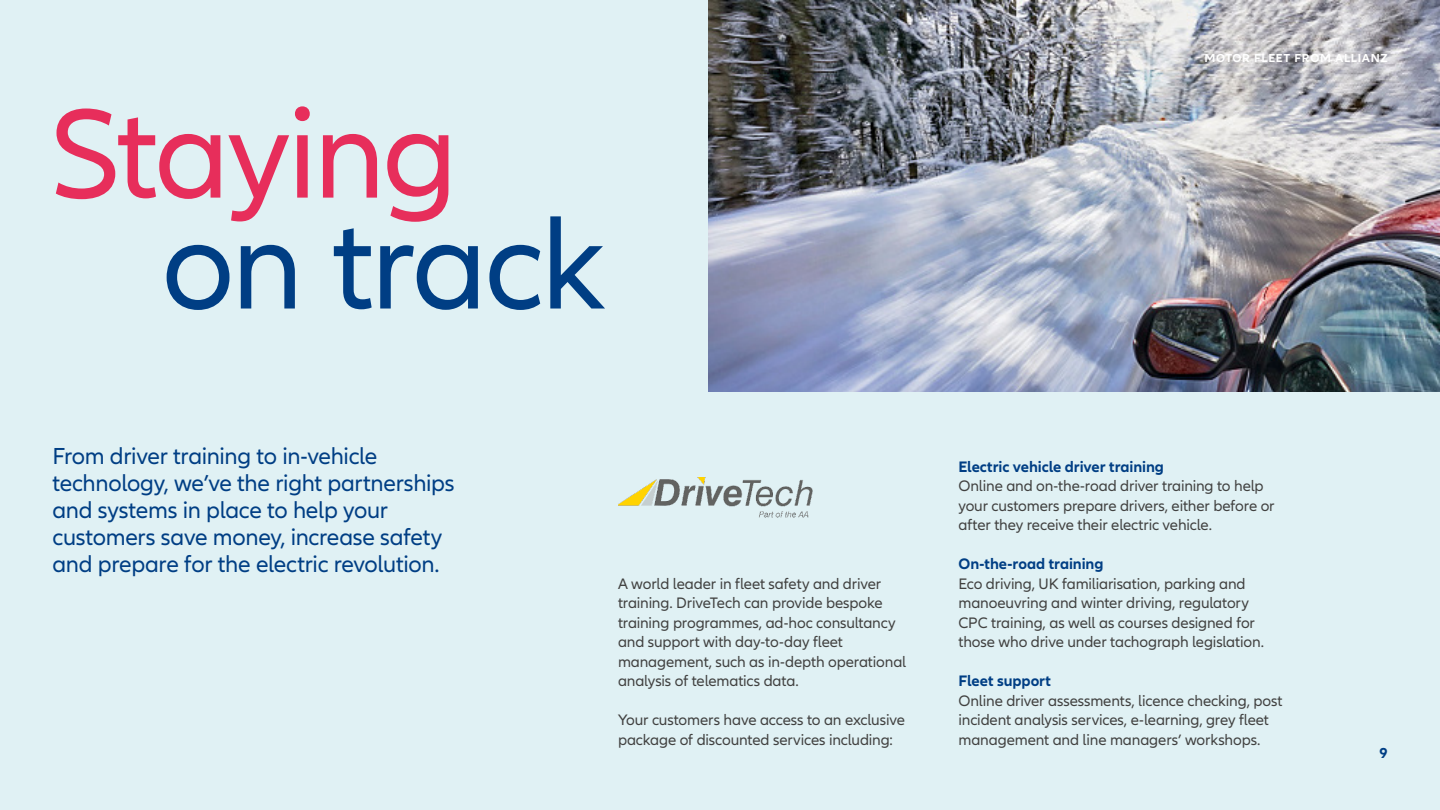
<style>
.page{position:relative;width:1440px;height:810px;background:#e0f1f4}
.page>*{position:absolute;margin:0;border:0;box-sizing:border-box;transform-origin:0 0}
.t1{font:131.25px "Allianz Neo";letter-spacing:-.025em;color:#e72e5b}
.t2{font:131.25px "Allianz Neo";letter-spacing:-.025em;color:#003e84}
.t3{font:24px/27px "Allianz Neo";letter-spacing:-.015em;color:#003e84}
.t4{font:15.75px/19.5px "Allianz Neo";letter-spacing:-.01em;color:#414140}
.t5{font:700 15.75px "Allianz Neo";letter-spacing:-.005em;color:#003e84}
.t6{font:700 15px "Allianz Neo";color:#003e84}
.t7{font:700 12px "Allianz Neo";letter-spacing:.06em;color:#fff}
</style>
<div class="page">
<img style="left:709px;top:0;width:731px;height:392px">
<img style="left:618px;top:477px;width:195px;height:41px">
<h1 class="t1" style="left:49px;top:79px;width:411px">Staying</h1>
<h1 class="t2" style="left:162px;top:190px;width:446px">on track</h1>
<p class="t7" style="left:1204px;top:51px;width:185px">MOTOR FLEET FROM ALLIANZ</p>
<h2 class="t3" style="left:52px;top:443px;width:403px">From driver training to in-vehicle technology, we’ve the right partnerships and systems in place to help your customers save money, increase safety and prepare for the electric revolution.</h2>
<p class="t4" style="left:618px;top:574px;width:290px">A world leader in fleet safety and driver training. DriveTech can provide bespoke training programmes, ad-hoc consultancy and support with day-to-day fleet management, such as in-depth operational analysis of telematics data.</p>
<p class="t4" style="left:618px;top:711px;width:289px">Your customers have access to an exclusive package of discounted services including:</p>
<p class="t5" style="left:958px;top:457px;width:207px">Electric vehicle driver training</p>
<p class="t4" style="left:958px;top:477px;width:318px">Online and on-the-road driver training to help your customers prepare drivers, either before or after they receive their electric vehicle.</p>
<p class="t5" style="left:958px;top:555px;width:147px">On-the-road training</p>
<p class="t4" style="left:958px;top:574px;width:307px">Eco driving, UK familiarisation, parking and manoeuvring and winter driving, regulatory CPC training, as well as courses designed for those who drive under tachograph legislation.</p>
<p class="t5" style="left:958px;top:672px;width:94px">Fleet support</p>
<p class="t4" style="left:958px;top:691px;width:326px">Online driver assessments, licence checking, post incident analysis services, e-learning, grey fleet management and line managers’ workshops.</p>
<p class="t6" style="left:1379px;top:744px;width:10px">9</p>
</div>
